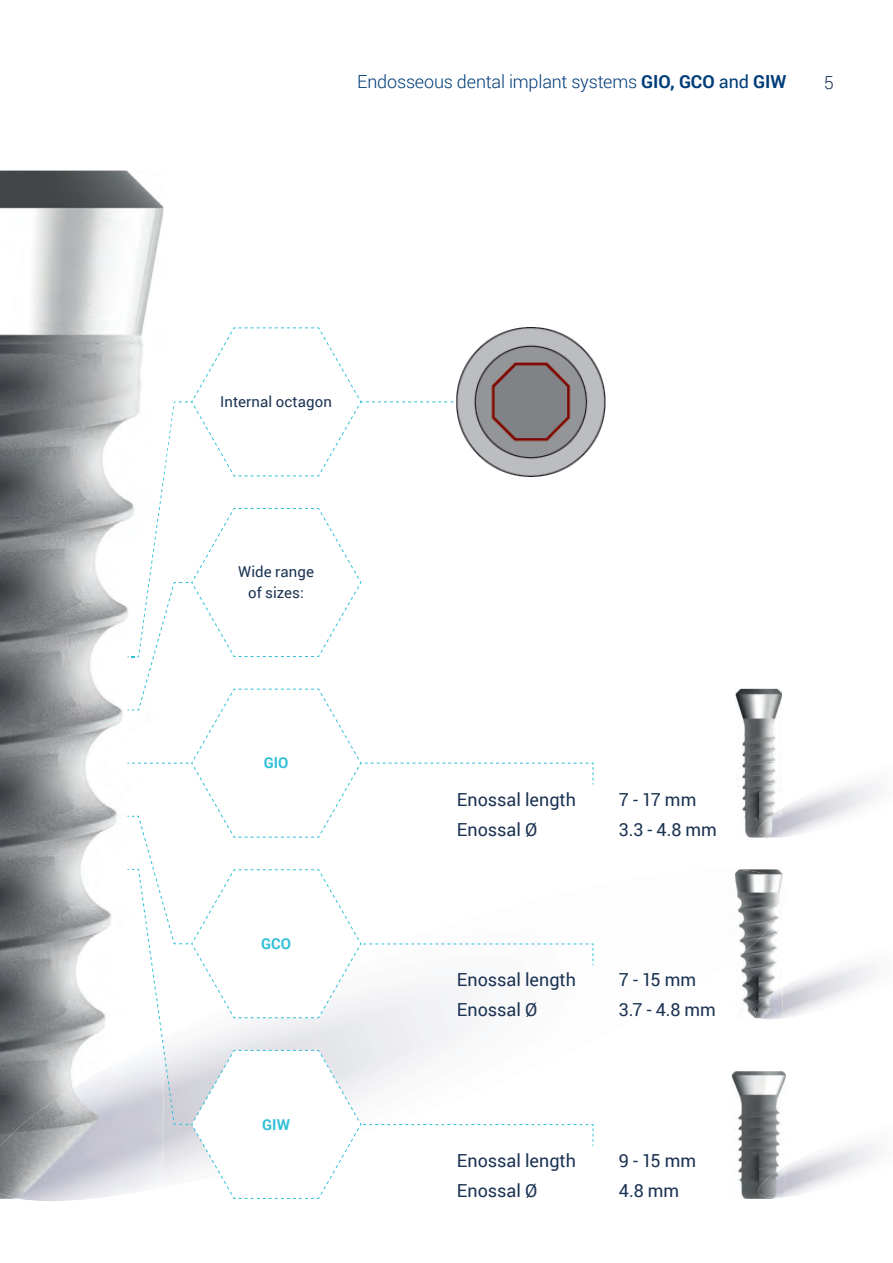
<style>
.page{position:relative;width:893px;height:1263px;background:#fff}
.page>*{position:absolute;margin:0;border:0;box-sizing:border-box;transform-origin:0 0}
.t1{font:18px "Roboto";color:#1c3353}
.t2{font:300 18px "Roboto";letter-spacing:-.01em;color:#003d78}
.t3{font:300 18px "Roboto";color:#1c3353}
.t4{font:15px/21px "Roboto";letter-spacing:.01em;color:#1c3353;text-align:center}
.t5{font:700 15px "Roboto";letter-spacing:.005em;color:#2fc0d8}
.s1{font-weight:700}
.s2{font-weight:400}
</style>
<div class="page">
<img style="left:594px;top:361px;width:12px;height:82px">
<img style="left:0;top:170px;width:163px;height:868px">
<img style="left:0;top:1038px;width:128px;height:161px">
<svg style="left:128px;top:327px;width:466px;height:872px"></svg>
<img style="left:760px;top:965px;width:114px;height:54px">
<img style="left:738px;top:869px;width:44px;height:147px">
<img style="left:735px;top:870px;width:47px;height:89px">
<img style="left:752px;top:987px;width:30px;height:31px">
<img style="left:735px;top:689px;width:47px;height:149px">
<img style="left:757px;top:808px;width:25px;height:30px">
<img style="left:732px;top:1071px;width:54px;height:128px">
<img style="left:757px;top:1166px;width:29px;height:32px">
<p class="t2" style="left:357px;top:69px;width:431px">Endosseous dental implant systems <span class="s1">GIO, GCO</span> <span class="s2">and</span> <span class="s1">GIW</span></p>
<p class="t3" style="left:824px;top:71px;width:11px">5</p>
<p class="t4" style="left:220px;top:391px;width:113px">Internal octagon</p>
<p class="t4" style="left:238px;top:561px;width:77px">Wide range of sizes:</p>
<p class="t5" style="left:264px;top:753px;width:26px">GIO</p>
<p class="t5" style="left:261px;top:933px;width:32px">GCO</p>
<p class="t5" style="left:262px;top:1114px;width:29px">GIW</p>
<p class="t1" style="left:457px;top:787px;width:120px">Enossal length</p>
<p class="t1" style="left:619px;top:787px;width:79px">7 - 17 mm</p>
<p class="t1" style="left:457px;top:817px;width:82px">Enossal Ø</p>
<p class="t1" style="left:619px;top:817px;width:99px">3.3 - 4.8 mm</p>
<p class="t1" style="left:457px;top:967px;width:120px">Enossal length</p>
<p class="t1" style="left:619px;top:967px;width:79px">7 - 15 mm</p>
<p class="t1" style="left:457px;top:997px;width:82px">Enossal Ø</p>
<p class="t1" style="left:619px;top:997px;width:99px">3.7 - 4.8 mm</p>
<p class="t1" style="left:457px;top:1148px;width:120px">Enossal length</p>
<p class="t1" style="left:619px;top:1148px;width:79px">9 - 15 mm</p>
<p class="t1" style="left:457px;top:1178px;width:82px">Enossal Ø</p>
<p class="t1" style="left:619px;top:1178px;width:62px">4.8 mm</p>
</div>
